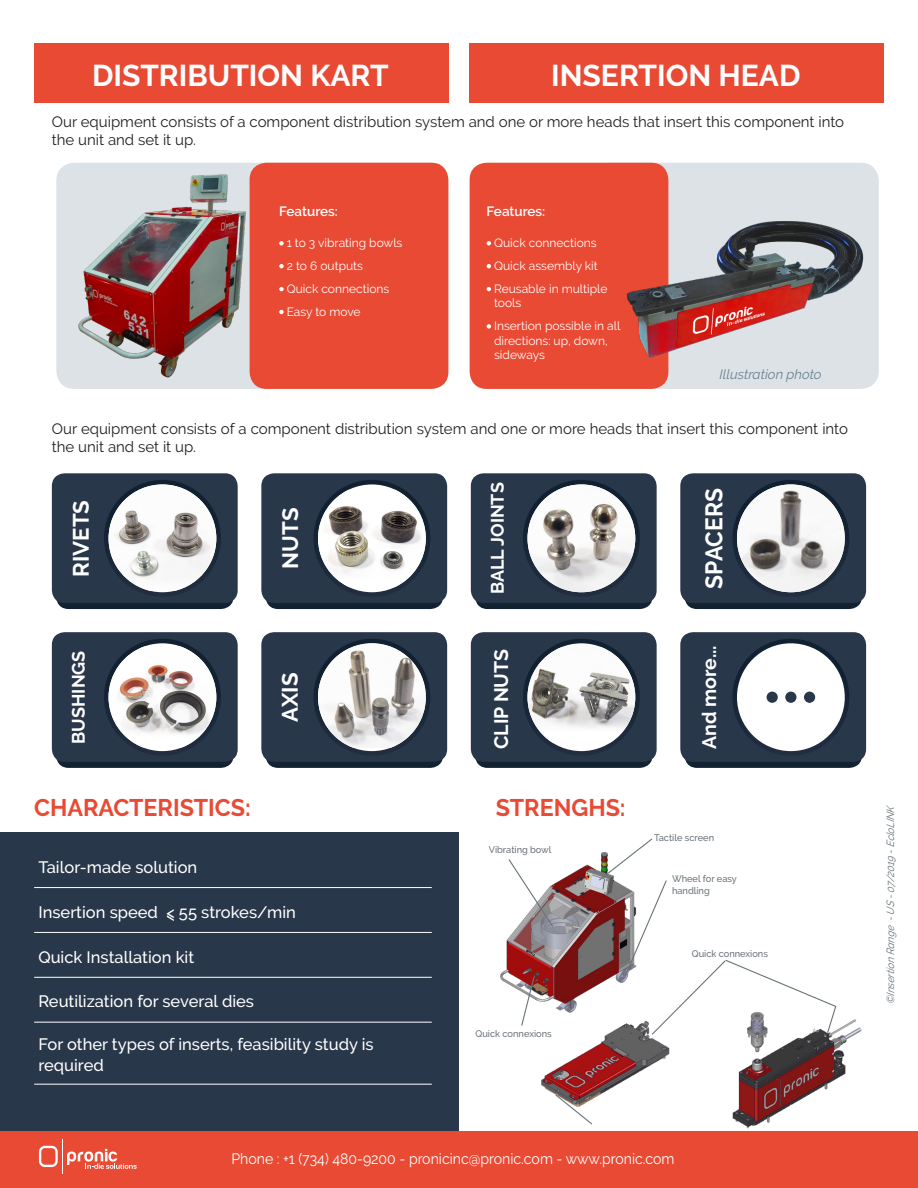
<style>
.page{position:relative;width:918px;height:1188px;background:#fff}
.page>*{position:absolute;margin:0;border:0;box-sizing:border-box;transform-origin:0 0}
.t1{font:700 30px "Raleway";color:#fff}
.t2{font:700 24px "Raleway";color:#e94a34}
.t3{font:700 24px "Raleway";color:#fff;scale:.95 1}
.t4{font:700 22.2px "Raleway";color:#fff}
.t5{font:700 19.5px "Raleway";color:#fff}
.t6{font:700 18px "Raleway";color:#fff}
.t7{font:500 16.5px/21px "Raleway";color:#fff}
.t8{font:15px/18px "Raleway";color:#231f20}
.t9{font:15px "Raleway";color:#fff;scale:.94 1}
.t10{font:600 13.5px "Raleway";color:#fff}
.t11{font:italic 13.5px "Raleway";color:#698294}
.t12{font:12px/14.4px "Raleway";color:#fff}
.t13{font:italic 10.5px "Raleway";color:#687379;scale:.95 1}
.t14{font:500 9.6px/11.4px "Raleway";color:#687379}
</style>
<div class="page">
<div style="left:0;top:832px;width:459px;height:356px;background:#29374a"></div>
<div style="left:34px;top:43px;width:414px;height:60px;background:#e94a34"></div>
<hr style="left:34px;top:887px;width:398px;height:1px;background:#fff">
<hr style="left:34px;top:932px;width:398px;height:1px;background:#fff">
<hr style="left:34px;top:977px;width:398px;height:1px;background:#fff">
<hr style="left:34px;top:1022px;width:398px;height:1px;background:#fff">
<hr style="left:34px;top:1084px;width:398px;height:1px;background:#fff">
<svg style="left:167px;top:915px;width:7px;height:6px"></svg>
<div style="left:470px;top:43px;width:414px;height:60px;background:#e94a34"></div>
<svg style="left:266px;top:759px;width:177px;height:9px"></svg>
<div style="left:261px;top:632px;width:186px;height:130px;background:#29374a;border-radius:13px"></div>
<svg style="left:313px;top:639px;width:117px;height:117px"></svg>
<img style="left:318px;top:643px;width:108px;height:105px">
<svg style="left:684px;top:600px;width:178px;height:9px"></svg>
<div style="left:680px;top:473px;width:186px;height:130px;background:#29374a;border-radius:13px"></div>
<svg style="left:732px;top:480px;width:117px;height:117px"></svg>
<img style="left:737px;top:484px;width:108px;height:108px;border-radius:54px">
<svg style="left:475px;top:759px;width:177px;height:9px"></svg>
<div style="left:471px;top:632px;width:186px;height:130px;background:#29374a;border-radius:13px"></div>
<svg style="left:523px;top:639px;width:117px;height:117px"></svg>
<div style="left:528px;top:643px;width:107px;height:108px;background:#fefefe;border-radius:50%"></div>
<img style="left:528px;top:647px;width:107px;height:96px">
<svg style="left:475px;top:600px;width:177px;height:9px"></svg>
<div style="left:471px;top:473px;width:186px;height:130px;background:#29374a;border-radius:13px"></div>
<svg style="left:523px;top:480px;width:117px;height:117px"></svg>
<img style="left:528px;top:484px;width:107px;height:108px;border-radius:53px">
<svg style="left:56px;top:759px;width:177px;height:9px"></svg>
<div style="left:52px;top:632px;width:186px;height:130px;background:#29374a;border-radius:13px"></div>
<svg style="left:104px;top:639px;width:117px;height:117px"></svg>
<img style="left:109px;top:646px;width:107px;height:101px">
<svg style="left:684px;top:759px;width:178px;height:9px"></svg>
<div style="left:680px;top:632px;width:186px;height:130px;background:#29374a;border-radius:13px"></div>
<svg style="left:732px;top:639px;width:117px;height:117px"></svg>
<div style="left:737px;top:643px;width:108px;height:108px;background:#fff;border-radius:50%"></div>
<div style="left:767px;top:692px;width:11px;height:11px;background:#29374a;border-radius:50%"></div>
<div style="left:785px;top:692px;width:11px;height:11px;background:#29374a;border-radius:50%"></div>
<div style="left:804px;top:692px;width:11px;height:11px;background:#29374a;border-radius:50%"></div>
<svg style="left:56px;top:600px;width:178px;height:9px"></svg>
<div style="left:52px;top:473px;width:186px;height:130px;background:#29374a;border-radius:13px"></div>
<svg style="left:104px;top:480px;width:117px;height:117px"></svg>
<img style="left:109px;top:484px;width:107px;height:107px">
<svg style="left:265px;top:600px;width:178px;height:9px"></svg>
<div style="left:261px;top:473px;width:186px;height:130px;background:#29374a;border-radius:13px"></div>
<svg style="left:313px;top:480px;width:117px;height:117px"></svg>
<div style="left:318px;top:484px;width:108px;height:108px;background:#fff;border-radius:50%"></div>
<img style="left:318px;top:490px;width:108px;height:97px">
<div style="left:591px;top:163px;width:288px;height:226px;background:#dce2e6;border-radius:18px"></div>
<div style="left:470px;top:163px;width:198px;height:226px;background:#e94a34;border-radius:17px"></div>
<svg style="left:487px;top:241px;width:4px;height:4px"></svg>
<svg style="left:487px;top:264px;width:4px;height:4px"></svg>
<svg style="left:487px;top:287px;width:4px;height:4px"></svg>
<svg style="left:487px;top:324px;width:4px;height:5px"></svg>
<img style="left:626px;top:216px;width:238px;height:149px">
<div style="left:56px;top:163px;width:392px;height:226px;background:#dce2e6;border-radius:18px"></div>
<div style="left:250px;top:163px;width:198px;height:226px;background:#e94a34;border-radius:17px"></div>
<img style="left:78px;top:167px;width:177px;height:217px">
<svg style="left:279px;top:241px;width:5px;height:4px"></svg>
<svg style="left:279px;top:264px;width:5px;height:4px"></svg>
<svg style="left:279px;top:287px;width:5px;height:4px"></svg>
<svg style="left:279px;top:310px;width:5px;height:4px"></svg>
<img style="left:732px;top:1019px;width:130px;height:110px">
<img style="left:541px;top:1036px;width:129px;height:62px">
<img style="left:500px;top:864px;width:98px;height:149px">
<svg style="left:507px;top:859px;width:47px;height:69px"></svg>
<svg style="left:554px;top:1093px;width:40px;height:32px"></svg>
<svg style="left:520px;top:976px;width:15px;height:50px"></svg>
<svg style="left:598px;top:838px;width:239px;height:198px"></svg>
<div style="left:0;top:1131px;width:918px;height:57px;background:#e94a34"></div>
<svg style="left:39px;top:1146px;width:19px;height:21px"></svg>
<hr style="left:62px;top:1139px;width:1px;height:35px;background:#fff">
<svg style="left:67px;top:1149px;width:70px;height:20px"></svg>
<p class="t1" style="left:92px;top:58px;width:298px">DISTRIBUTION KART</p>
<p class="t1" style="left:551px;top:58px;width:251px">INSERTION HEAD</p>
<p class="t8" style="left:52px;top:113px;width:794px">Our equipment consists of a component distribution system and one or more heads that insert this component into the unit and set it up.</p>
<p class="t10" style="left:279px;top:204px;width:60px">Features:</p>
<p class="t12" style="left:287px;top:236px;width:117px">1 to 3 vibrating bowls</p>
<p class="t12" style="left:287px;top:258px;width:78px">2 to 6 outputs</p>
<p class="t12" style="left:287px;top:281px;width:104px">Quick connections</p>
<p class="t12" style="left:287px;top:304px;width:75px">Easy to move</p>
<p class="t10" style="left:487px;top:204px;width:60px">Features:</p>
<p class="t12" style="left:494px;top:236px;width:104px">Quick connections</p>
<p class="t12" style="left:494px;top:258px;width:105px">Quick assembly kit</p>
<p class="t12" style="left:494px;top:281px;width:115px">Reusable in multiple tools</p>
<p class="t12" style="left:494px;top:319px;width:128px">Insertion possible in all directions: up, down, sideways</p>
<p class="t11" style="left:720px;top:367px;width:104px">Illustration photo</p>
<p class="t8" style="left:52px;top:420px;width:798px">Our equipment consists of a component distribution system and one or more heads that insert this component into the unit and set it up.</p>
<p class="t4" style="left:68px;top:577px;width:78px;rotate:-90deg">RIVETS</p>
<p class="t4" style="left:278px;top:569px;width:63px;rotate:-90deg">NUTS</p>
<p class="t6" style="left:487px;top:594px;width:113px;rotate:-90deg">BALL JOINTS</p>
<p class="t3" style="left:700px;top:589px;width:107px;rotate:-90deg">SPACERS</p>
<p class="t6" style="left:68px;top:744px;width:95px;rotate:-90deg">BUSHINGS</p>
<p class="t5" style="left:698px;top:749px;width:105px;rotate:-90deg">And more...</p>
<p class="t5" style="left:490px;top:749px;width:102px;rotate:-90deg">CLIP NUTS</p>
<p class="t4" style="left:277px;top:722px;width:51px;rotate:-90deg">AXIS</p>
<p class="t2" style="left:34px;top:794px;width:218px">CHARACTERISTICS:</p>
<p class="t2" style="left:496px;top:794px;width:132px">STRENGHS:</p>
<p class="t7" style="left:38px;top:857px;width:160px">Tailor-made solution</p>
<p class="t7" style="left:38px;top:901px;width:259px">Insertion speed &lt; 55 strokes/min</p>
<p class="t7" style="left:38px;top:946px;width:157px">Quick Installation kit</p>
<p class="t7" style="left:38px;top:991px;width:217px">Reutilization for several dies</p>
<p class="t7" style="left:38px;top:1034px;width:337px">For other types of inserts, feasibility study is required</p>
<p class="t14" style="left:489px;top:844px;width:64px">Vibrating bowl</p>
<p class="t14" style="left:476px;top:1028px;width:78px">Quick connexions</p>
<p class="t14" style="left:654px;top:832px;width:62px">Tactile screen</p>
<p class="t14" style="left:672px;top:873px;width:66px">Wheel for easy handling</p>
<p class="t14" style="left:692px;top:948px;width:78px">Quick connexions</p>
<p class="t9" style="left:231px;top:1150px;width:473px">Phone : +1 (734) 480-9200 - pronicinc@pronic.com - www.pronic.com</p>
<p class="t13" style="left:884px;top:1004px;width:212px;rotate:-90deg">©Insertion Range - US - 07/2019 - EcloLINK</p>
</div>
